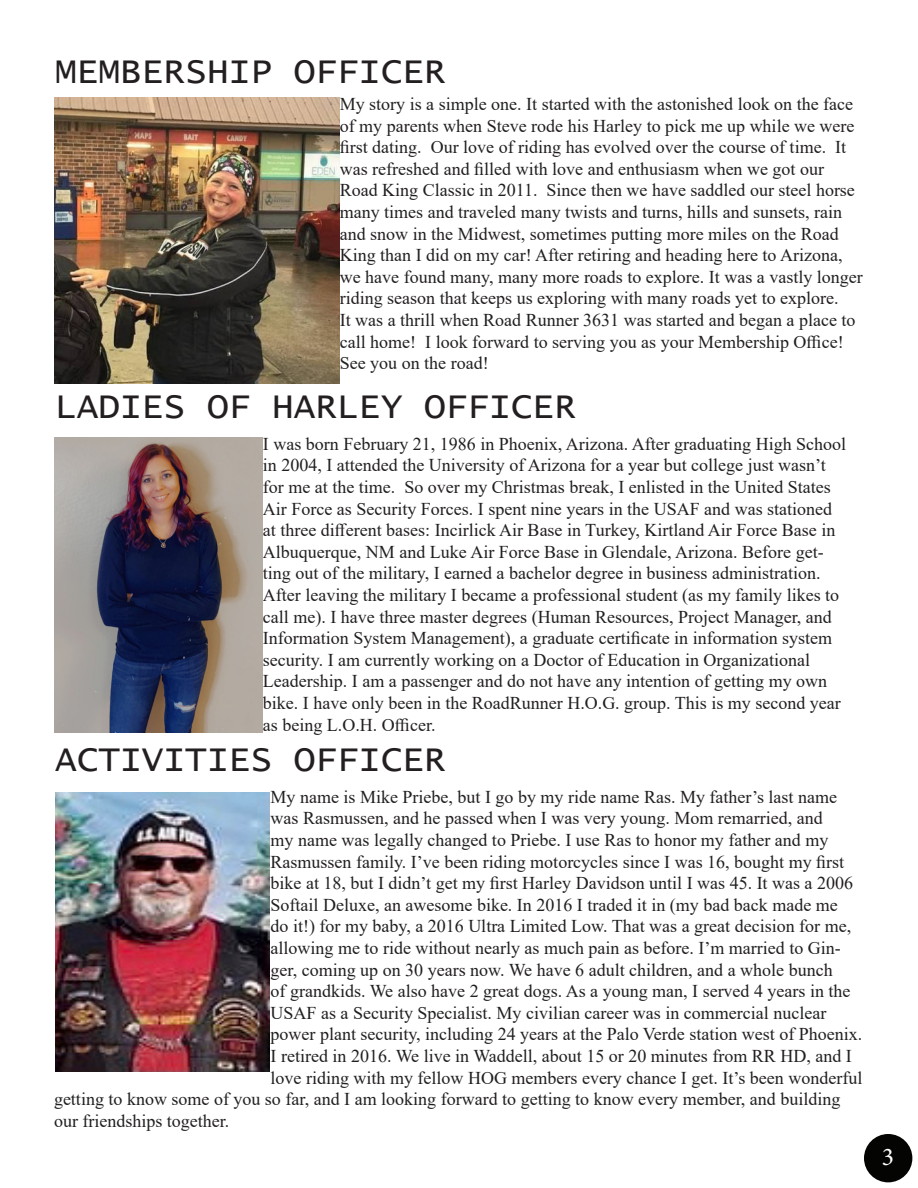
<style>
.page{position:relative;width:918px;height:1188px;background:#fff}
.page>*{position:absolute;margin:0;border:0;box-sizing:border-box;transform-origin:0 0}
.t1{font:36px "Lucida Console";color:#231f20}
.t2{font:25.5px "Minion Pro";color:#fff}
.t3{font:18px/21.6px "Times New Roman";color:#231f20}
</style>
<div class="page">
<div style="left:864px;top:1134px;width:48px;height:48px;background:#040503;border-radius:50%"></div>
<img style="left:54px;top:98px;width:286px;height:285px">
<img style="left:54px;top:437px;width:209px;height:295px">
<img style="left:55px;top:792px;width:215px;height:279px">
<p class="t1" style="left:55px;top:54px;width:392px">MEMBERSHIP OFFICER</p>
<p class="t3" style="left:340px;top:93px;width:525px">My story is a simple one. It started with the astonished look on the face of my parents when Steve rode his Harley to pick me up while we were first dating. Our love of riding has evolved over the course of time. It was refreshed and filled with love and enthusiasm when we got our Road King Classic in 2011. Since then we have saddled our steel horse many times and traveled many twists and turns, hills and sunsets, rain and snow in the Midwest, sometimes putting more miles on the Road King than I did on my car! After retiring and heading here to Arizona, we have found many, many more roads to explore. It was a vastly longer riding season that keeps us exploring with many roads yet to explore.</p>
<p class="t3" style="left:340px;top:309px;width:517px">It was a thrill when Road Runner 3631 was started and began a place to call home! I look forward to serving you as your Membership Office!<br>See you on the road!</p>
<p class="t1" style="left:55px;top:390px;width:522px">LADIES OF HARLEY OFFICER</p>
<p class="t3" style="left:263px;top:432px;width:585px">I was born February 21, 1986 in Phoenix, Arizona. After graduating High School in 2004, I attended the University of Arizona for a year but college just wasn’t for me at the time. So over my Christmas break, I enlisted in the United States Air Force as Security Forces. I spent nine years in the USAF and was stationed at three different bases: Incirlick Air Base in Turkey, Kirtland Air Force Base in Albuquerque, NM and Luke Air Force Base in Glendale, Arizona. Before get&shy;ting out of the military, I earned a bachelor degree in business administration.<br>After leaving the military I became a professional student (as my family likes to call me). I have three master degrees (Human Resources, Project Manager, and Information System Management), a graduate certificate in information system security. I am currently working on a Doctor of Education in Organizational Leadership. I am a passenger and do not have any intention of getting my own bike. I have only been in the RoadRunner H.O.G. group. This is my second year as being L.O.H. Officer.</p>
<p class="t1" style="left:55px;top:743px;width:392px">ACTIVITIES OFFICER</p>
<p class="t3" style="left:271px;top:785px;width:568px">My name is Mike Priebe, but I go by my ride name Ras. My father’s last name</p>
<p class="t3" style="left:271px;top:807px;width:554px">was Rasmussen, and he passed when I was very young. Mom remarried, and</p>
<p class="t3" style="left:271px;top:829px;width:559px">my name was legally changed to Priebe. I use Ras to honor my father and my</p>
<p class="t3" style="left:271px;top:850px;width:575px">Rasmussen family. I’ve been riding motorcycles since I was 16, bought my first</p>
<p class="t3" style="left:271px;top:872px;width:584px">bike at 18, but I didn’t get my first Harley Davidson until I was 45. It was a 2006</p>
<p class="t3" style="left:271px;top:893px;width:569px">Softail Deluxe, an awesome bike. In 2016 I traded it in (my bad back made me</p>
<p class="t3" style="left:271px;top:915px;width:582px">do it!) for my baby, a 2016 Ultra Limited Low. That was a great decision for me,</p>
<p class="t3" style="left:271px;top:937px;width:572px">allowing me to ride without nearly as much pain as before. I’m married to Gin-</p>
<p class="t3" style="left:271px;top:958px;width:564px">ger, coming up on 30 years now. We have 6 adult children, and a whole bunch</p>
<p class="t3" style="left:271px;top:980px;width:582px">of grandkids. We also have 2 great dogs. As a young man, I served 4 years in the</p>
<p class="t3" style="left:271px;top:1001px;width:557px">USAF as a Security Specialist. My civilian career was in commercial nuclear</p>
<p class="t3" style="left:271px;top:1023px;width:593px">power plant security, including 24 years at the Palo Verde station west of Phoenix.</p>
<p class="t3" style="left:271px;top:1045px;width:583px">I retired in 2016. We live in Waddell, about 15 or 20 minutes from RR HD, and I</p>
<p class="t3" style="left:271px;top:1066px;width:593px">love riding with my fellow HOG members every chance I get. It’s been wonderful</p>
<p class="t3" style="left:54px;top:1088px;width:788px">getting to know some of you so far, and I am looking forward to getting to know every member, and building</p>
<p class="t3" style="left:54px;top:1109px;width:177px">our friendships together.</p>
<p class="t2" style="left:882px;top:1140px;width:14px">3</p>
</div>
